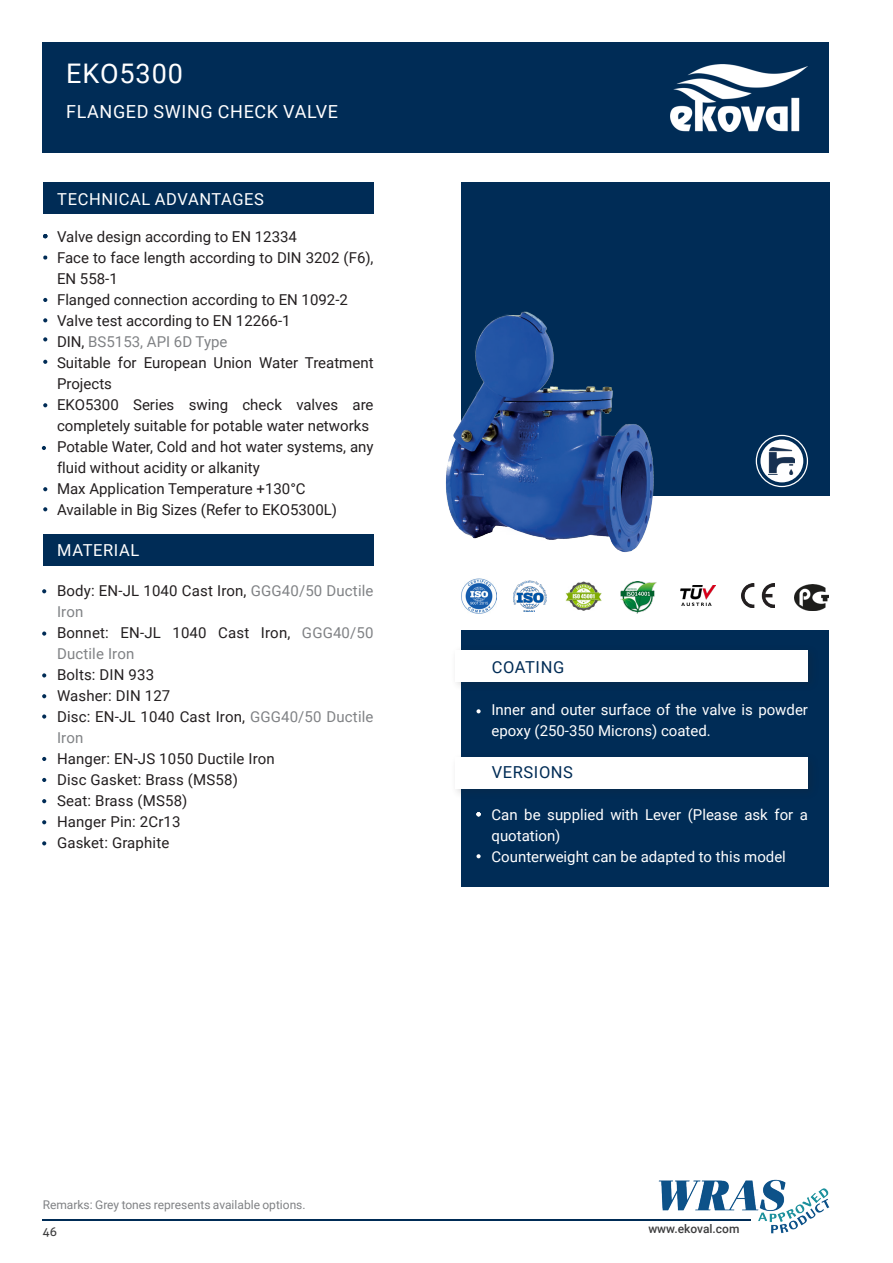
<style>
.page{position:relative;width:893px;height:1263px;background:#fff}
.page>*{position:absolute;margin:0;border:0;box-sizing:border-box;transform-origin:0 0}
.t1{font:27px "Roboto";letter-spacing:.035em;color:#fff}
.t2{font:18px "Roboto";letter-spacing:.035em;color:#fff}
.t3{font:16.5px "Roboto";letter-spacing:.035em;color:#fff}
.t4{font:16.5px "Roboto";letter-spacing:.035em;color:#002c56}
.t5{font:15px/21px "Roboto";color:#231f20}
.t6{font:15px/21px "Roboto";color:#fff}
.t7{font:15px "Roboto";color:#808285}
.t8{font:12px "Roboto";color:#808285}
.t9{font:500 12px "Roboto";color:#3e3e3f}
.t10{font:12px "Aller";color:#3e3e3f}
.s1{color:#231f20}
.s2{color:#808285}
</style>
<div class="page">
<div style="left:461px;top:182px;width:368px;height:313px;background:#002c56"></div>
<img style="left:462px;top:578px;width:34px;height:35px">
<img style="left:513px;top:580px;width:34px;height:32px">
<img style="left:620px;top:582px;width:36px;height:32px">
<img style="left:566px;top:581px;width:35px;height:30px">
<img style="left:681px;top:586px;width:35px;height:19px">
<img style="left:795px;top:585px;width:33px;height:25px">
<img style="left:742px;top:584px;width:33px;height:23px">
<img style="left:659px;top:1179px;width:170px;height:54px">
<div style="left:43px;top:43px;width:786px;height:110px;background:#002c56"></div>
<img style="left:670px;top:64px;width:137px;height:67px">
<hr style="left:43px;top:1219px;width:708px;height:1px;background:#002c56">
<div style="left:461px;top:630px;width:368px;height:257px;background:#002c56"></div>
<svg style="left:43px;top:507px;width:4px;height:4px"></svg>
<svg style="left:42px;top:446px;width:4px;height:4px"></svg>
<svg style="left:43px;top:487px;width:4px;height:4px"></svg>
<svg style="left:42px;top:673px;width:4px;height:4px"></svg>
<svg style="left:42px;top:694px;width:4px;height:4px"></svg>
<svg style="left:42px;top:757px;width:4px;height:4px"></svg>
<svg style="left:42px;top:714px;width:4px;height:5px"></svg>
<svg style="left:42px;top:589px;width:4px;height:4px"></svg>
<svg style="left:42px;top:778px;width:4px;height:4px"></svg>
<svg style="left:42px;top:799px;width:4px;height:4px"></svg>
<svg style="left:42px;top:820px;width:4px;height:4px"></svg>
<svg style="left:42px;top:841px;width:4px;height:4px"></svg>
<svg style="left:42px;top:631px;width:4px;height:5px"></svg>
<svg style="left:43px;top:403px;width:4px;height:4px"></svg>
<div style="left:43px;top:534px;width:331px;height:31px;background:#002c56"></div>
<svg style="left:43px;top:234px;width:5px;height:4px"></svg>
<svg style="left:43px;top:255px;width:5px;height:5px"></svg>
<svg style="left:43px;top:298px;width:4px;height:4px"></svg>
<svg style="left:43px;top:360px;width:4px;height:4px"></svg>
<svg style="left:43px;top:318px;width:4px;height:4px"></svg>
<svg style="left:43px;top:337px;width:4px;height:4px"></svg>
<div style="left:43px;top:183px;width:331px;height:31px;background:#002c56"></div>
<div style="left:450px;top:645px;width:369px;height:48px;background:#231f20;opacity:.2"></div>
<div style="left:455px;top:650px;width:353px;height:31px;background:#fff"></div>
<div style="left:450px;top:752px;width:369px;height:48px;background:#231f20;opacity:.2"></div>
<div style="left:455px;top:758px;width:353px;height:31px;background:#fff"></div>
<svg style="left:476px;top:812px;width:5px;height:4px"></svg>
<svg style="left:476px;top:854px;width:5px;height:4px"></svg>
<svg style="left:476px;top:709px;width:5px;height:4px"></svg>
<img style="left:445px;top:311px;width:227px;height:242px">
<div style="left:756px;top:435px;width:52px;height:52px;border:1px solid #fff;border-radius:50%"></div>
<div style="left:760px;top:440px;width:43px;height:42px;background:#fff;border-radius:50%"></div>
<img style="left:769px;top:448px;width:26px;height:26px">
<p class="t1" style="left:66px;top:54px;width:118px">EKO5300</p>
<p class="t2" style="left:66px;top:98px;width:274px">FLANGED SWING CHECK VALVE</p>
<p class="t3" style="left:57px;top:187px;width:208px">TECHNICAL ADVANTAGES</p>
<p class="t5" style="left:57px;top:225px;width:241px">Valve design according to EN 12334</p>
<p class="t5" style="left:57px;top:246px;width:318px">Face to face length according to DIN 3202 (F6),<br>EN 558-1</p>
<p class="t5" style="left:57px;top:288px;width:292px">Flanged connection according to EN 1092-2</p>
<p class="t5" style="left:57px;top:309px;width:235px">Valve test according to EN 12266-1</p>
<p class="t7" style="left:57px;top:331px;width:172px"><span class="s1">DIN,</span> BS5153, API 6D Type</p>
<p class="t5" style="left:57px;top:351px;width:318px">Suitable for European Union Water Treatment<br>Projects</p>
<p class="t5" style="left:57px;top:393px;width:318px">EKO5300 Series swing check valves are completely suitable for potable water networks</p>
<p class="t5" style="left:57px;top:435px;width:318px">Potable Water, Cold and hot water systems, any fluid without acidity or alkanity</p>
<p class="t5" style="left:57px;top:477px;width:250px">Max Application Temperature +130°C</p>
<p class="t5" style="left:57px;top:498px;width:282px">Available in Big Sizes (Refer to EKO5300L)</p>
<p class="t3" style="left:57px;top:538px;width:83px">MATERIAL</p>
<p class="t5" style="left:57px;top:580px;width:318px">Body: EN-JL 1040 Cast Iron, <span class="s2">GGG40/50 Ductile<br>Iron</span></p>
<p class="t5" style="left:57px;top:622px;width:318px">Bonnet: EN-JL 1040 Cast Iron, <span class="s2">GGG40/50<br>Ductile Iron</span></p>
<p class="t5" style="left:57px;top:664px;width:99px">Bolts: DIN 933</p>
<p class="t5" style="left:57px;top:685px;width:115px">Washer: DIN 127</p>
<p class="t5" style="left:57px;top:706px;width:318px">Disc: EN-JL 1040 Cast Iron, <span class="s2">GGG40/50 Ductile<br>Iron</span></p>
<p class="t5" style="left:57px;top:748px;width:219px">Hanger: EN-JS 1050 Ductile Iron</p>
<p class="t5" style="left:57px;top:769px;width:182px">Disc Gasket: Brass (MS58)</p>
<p class="t5" style="left:57px;top:790px;width:132px">Seat: Brass (MS58)</p>
<p class="t5" style="left:57px;top:811px;width:125px">Hanger Pin: 2Cr13</p>
<p class="t5" style="left:57px;top:832px;width:114px">Gasket: Graphite</p>
<p class="t4" style="left:492px;top:656px;width:74px">COATING</p>
<p class="t6" style="left:491px;top:699px;width:318px">Inner and outer surface of the valve is powder epoxy (250-350 Microns) coated.</p>
<p class="t4" style="left:492px;top:761px;width:83px">VERSIONS</p>
<p class="t6" style="left:491px;top:804px;width:318px">Can be supplied with Lever (Please ask for a quotation)</p>
<p class="t6" style="left:491px;top:846px;width:296px">Counterweight can be adapted to this model</p>
<p class="t8" style="left:43px;top:1196px;width:264px">Remarks: Grey tones represents available options.</p>
<p class="t10" style="left:43px;top:1225px;width:16px">46</p>
<p class="t9" style="left:648px;top:1221px;width:93px">www.ekoval.com</p>
</div>
